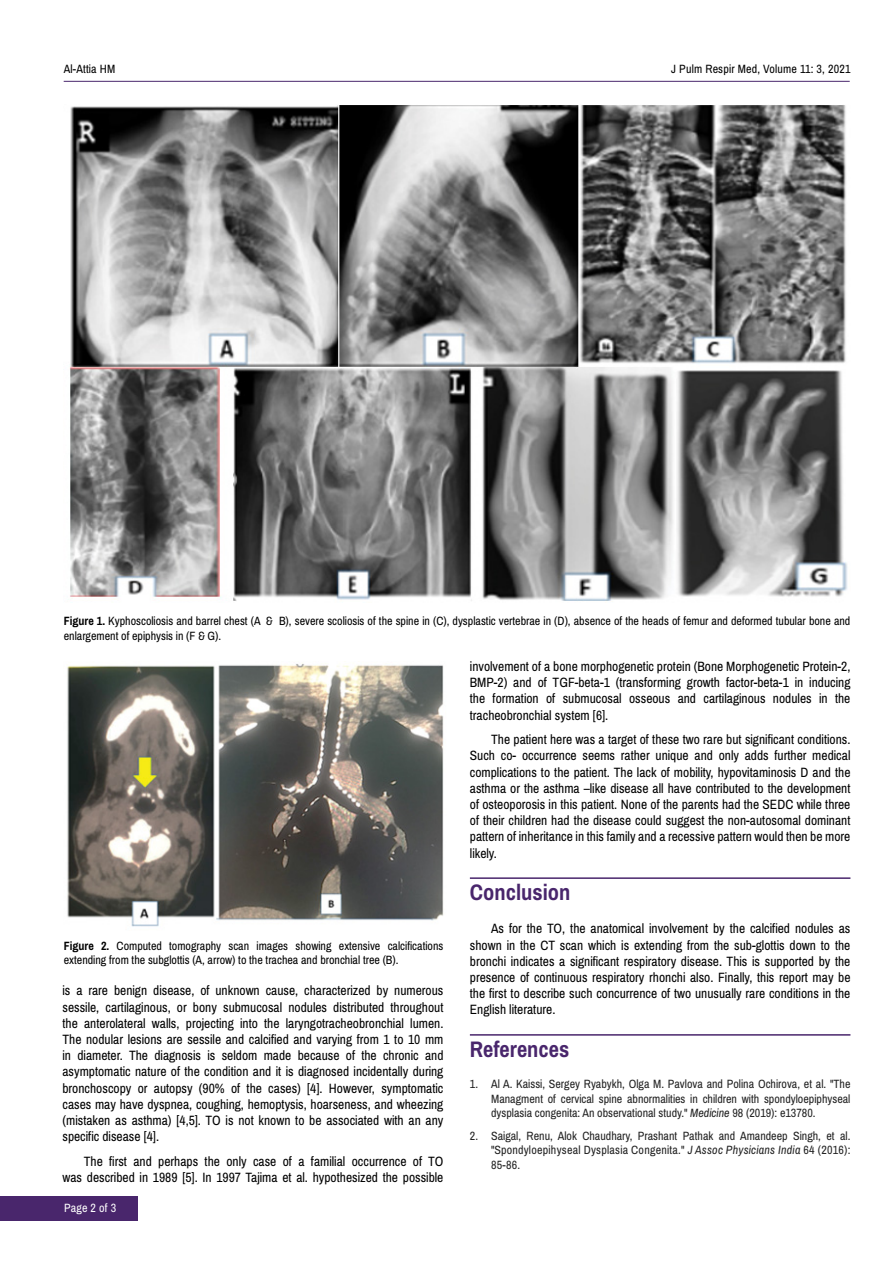
<style>
.page{position:relative;width:893px;height:1263px;background:#fff}
.page>*{position:absolute;margin:0;border:0;box-sizing:border-box;transform-origin:0 0}
.t1{font:700 22.5px "Archivo Narrow";color:#49266c}
.t2{font:13.5px/16.2px "Archivo Narrow";color:#000;text-align:justify}
.t3{font:12px/14.4px "Archivo Narrow";color:#000}
.t4{font:12px/14.4px "Archivo Narrow";color:#222;text-align:justify}
.t5{font:12px "Archivo Narrow";letter-spacing:.015em;color:#fff}
.s1{font-weight:700}
.s2{font-style:italic}
</style>
<div class="page">
<hr style="left:64px;top:81px;width:786px;height:1px;background:#49266c">
<div style="left:0;top:1196px;width:137px;height:24px;background:#49266c"></div>
<hr style="left:470px;top:877px;width:380px;height:2px;background:#49266c">
<hr style="left:470px;top:1034px;width:380px;height:2px;background:#49266c">
<img style="left:70px;top:105px;width:778px;height:496px">
<img style="left:67px;top:663px;width:377px;height:264px">
<p class="t3" style="left:64px;top:61px;width:53px">Al-Attia HM</p>
<p class="t3" style="left:671px;top:61px;width:181px">J Pulm Respir Med, Volume 11: 3, 2021</p>
<p class="t3" style="left:64px;top:614px;width:788px"><span class="s1">Figure 1.</span> Kyphoscoliosis and barrel chest (A &amp; B), severe scoliosis of the spine in (C), dysplastic vertebrae in (D), absence of the heads of femur and deformed tubular bone and enlargement of epiphysis in (F &amp; G).</p>
<p class="t3" style="left:64px;top:939px;width:381px"><span class="s1">Figure 2.</span> Computed tomography scan images showing extensive calcifications extending from the subglottis (A, arrow) to the trachea and bronchial tree (B).</p>
<p class="t2" style="left:62px;top:983px;width:383px">is a rare benign disease, of unknown cause, characterized by numerous sessile, cartilaginous, or bony submucosal nodules distributed throughout the anterolateral walls, projecting into the laryngotracheobronchial lumen.<br>The nodular lesions are sessile and calcified and varying from 1 to 10 mm in diameter. The diagnosis is seldom made because of the chronic and asymptomatic nature of the condition and it is diagnosed incidentally during bronchoscopy or autopsy (90% of the cases) [4]. However, symptomatic cases may have dyspnea, coughing, hemoptysis, hoarseness, and wheezing (mistaken as asthma) [4,5]. TO is not known to be associated with an any specific disease [4].</p>
<p class="t2" style="left:62px;top:1153px;width:382px;text-align:right">The first and perhaps the only case of a familial occurrence of TO was described in 1989 [5]. In 1997 Tajima et al. hypothesized the possible</p>
<p class="t5" style="left:64px;top:1201px;width:54px">Page 2 of 3</p>
<p class="t2" style="left:470px;top:658px;width:382px">involvement of a bone morphogenetic protein (Bone Morphogenetic Protein-2, BMP-2) and of TGF-beta-1 (transforming growth factor-beta-1 in inducing the formation of submucosal osseous and cartilaginous nodules in the tracheobronchial system [6].</p>
<p class="t2" style="left:470px;top:732px;width:382px;text-indent:21px">The patient here was a target of these two rare but significant conditions.<br>Such co- occurrence seems rather unique and only adds further medical complications to the patient. The lack of mobility, hypovitaminosis D and the asthma or the asthma –like disease all have contributed to the development of osteoporosis in this patient. None of the parents had the SEDC while three of their children had the disease could suggest the non-autosomal dominant pattern of inheritance in this family and a recessive pattern would then be more likely.</p>
<h1 class="t1" style="left:470px;top:879px;width:102px">Conclusion</h1>
<p class="t2" style="left:470px;top:921px;width:382px;text-indent:21px">As for the TO, the anatomical involvement by the calcified nodules as shown in the CT scan which is extending from the sub-glottis down to the bronchi indicates a significant respiratory disease. This is supported by the presence of continuous respiratory rhonchi also. Finally, this report may be the first to describe such concurrence of two unusually rare conditions in the English literature.</p>
<h1 class="t1" style="left:470px;top:1035px;width:101px">References</h1>
<p class="t4" style="left:491px;top:1077px;width:361px;text-indent:-21px">1. Al A. Kaissi, Sergey Ryabykh, Olga M. Pavlova and Polina Ochirova, et al. "The Managment of cervical spine abnormalities in children with spondyloepiphyseal dysplasia congenita: An observational study." <span class="s2">Medicine</span> 98 (2019): e13780.</p>
<p class="t4" style="left:491px;top:1129px;width:361px;text-indent:-21px">2. Saigal, Renu, Alok Chaudhary, Prashant Pathak and Amandeep Singh, et al. "Spondyloepihyseal Dysplasia Congenita." <span class="s2">J Assoc Physicians India</span> 64 (2016):<br>85-86.</p>
</div>
